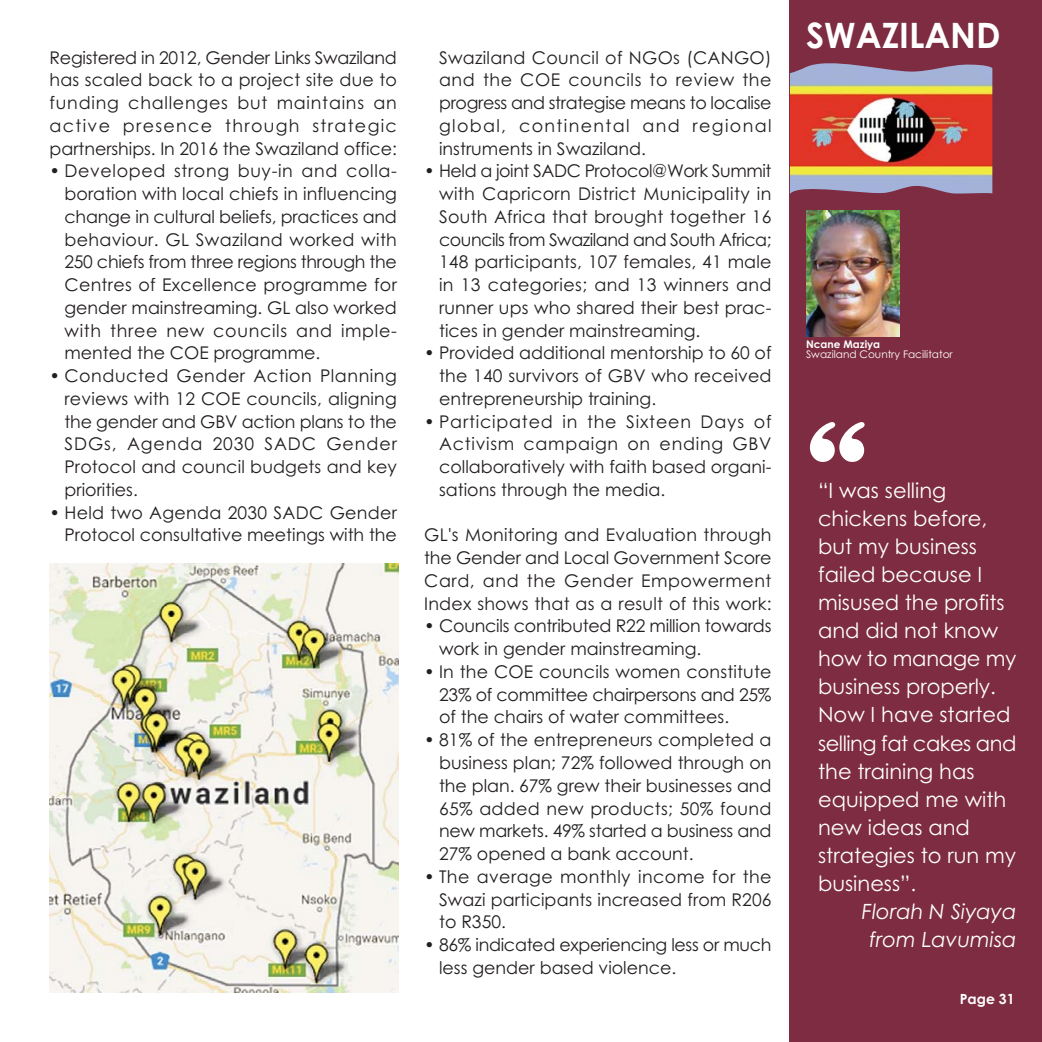
<style>
.page{position:relative;width:1042px;height:1042px;background:#fff}
.page>*{position:absolute;margin:0;border:0;box-sizing:border-box;transform-origin:0 0}
.t1{font:126px "Stencil";color:#fff}
.t2{font:700 35px "Century Gothic";color:#fff}
.t3{font:21px/28.2px "Century Gothic";color:#fff}
.t4{font:italic 21px/28.2px "Century Gothic";color:#fff;text-align:center}
.t5{font:17.5px/22.8px "Century Gothic";color:#231f20;text-align:justify}
.t6{font:700 14px "Century Gothic";color:#fff}
.t7{font:10.5px "Century Gothic";color:#fff}
.t8{font:700 10.5px "Century Gothic";color:#fff}
</style>
<div class="page">
<div style="left:790px;top:0;width:252px;height:1042px;background:#7d2c41"></div>
<img style="left:790px;top:63px;width:202px;height:131px">
<img style="left:806px;top:210px;width:94px;height:126px">
<img style="left:50px;top:563px;width:348px;height:429px">
<p class="t5" style="left:50px;top:48px;width:349px">Registered in 2012, Gender Links Swaziland has scaled back to a project site due to funding challenges but maintains an active presence through strategic partnerships. In 2016 the Swaziland office:</p>
<p class="t5" style="left:64px;top:161px;width:334px;text-indent:-15px">• Developed strong buy-in and colla&shy;boration with local chiefs in influencing change in cultural beliefs, practices and behaviour. GL Swaziland worked with 250 chiefs from three regions through the Centres of Excellence programme for gender mainstreaming. GL also worked with three new councils and imple&shy;mented the COE programme.</p>
<p class="t5" style="left:64px;top:366px;width:334px;text-indent:-15px">• Conducted Gender Action Planning reviews with 12 COE councils, aligning the gender and GBV action plans to the SDGs, Agenda 2030 SADC Gender Protocol and council budgets and key priorities.</p>
<p class="t5" style="left:50px;top:503px;width:349px;text-align:right">• Held two Agenda 2030 SADC Gender<br>Protocol consultative meetings with the</p>
<p class="t5" style="left:439px;top:48px;width:334px">Swaziland Council of NGOs (CANGO) and the COE councils to review the progress and strategise means to localise global, continental and regional instruments in Swaziland.</p>
<p class="t5" style="left:439px;top:161px;width:334px;text-indent:-15px">• Held a joint SADC Protocol@Work Summit with Capricorn District Municipality in South Africa that brought together 16 councils from Swaziland and South Africa; 148 participants, 107 females, 41 male in 13 categories; and 13 winners and runner ups who shared their best prac&shy;tices in gender mainstreaming.</p>
<p class="t5" style="left:439px;top:343px;width:334px;text-indent:-15px">• Provided additional mentorship to 60 of the 140 survivors of GBV who received entrepreneurship training.</p>
<p class="t5" style="left:439px;top:412px;width:334px;text-indent:-15px">• Participated in the Sixteen Days of Activism campaign on ending GBV collaboratively with faith based organi&shy;sations through the media.</p>
<p class="t5" style="left:424px;top:525px;width:349px">GL's Monitoring and Evaluation through the Gender and Local Government Score Card, and the Gender Empowerment Index shows that as a result of this work:</p>
<p class="t5" style="left:439px;top:616px;width:334px;text-indent:-15px">• Councils contributed R22 million towards work in gender mainstreaming.</p>
<p class="t5" style="left:439px;top:662px;width:334px;text-indent:-15px">• In the COE councils women constitute 23% of committee chairpersons and 25% of the chairs of water committees.</p>
<p class="t5" style="left:439px;top:730px;width:334px;text-indent:-15px">• 81% of the entrepreneurs completed a business plan; 72% followed through on the plan. 67% grew their businesses and 65% added new products; 50% found new markets. 49% started a business and 27% opened a bank account.</p>
<p class="t5" style="left:439px;top:867px;width:334px;text-indent:-15px">• The average monthly income for the Swazi participants increased from R206 to R350.</p>
<p class="t5" style="left:439px;top:935px;width:334px;text-indent:-15px">• 86% indicated experiencing less or much less gender based violence.</p>
<h2 class="t2" style="left:806px;top:23px;width:196px">SWAZILAND</h2>
<p class="t8" style="left:806px;top:340px;width:76px">Ncane Maziya</p>
<p class="t7" style="left:806px;top:350px;width:148px">Swaziland Country Facilitator</p>
<h1 class="t1" style="left:801px;top:390px;width:73px">“</h1>
<p class="t3" style="left:818px;top:478px;width:200px">“I was selling chickens before, but my business failed because I misused the profits and did not know how to manage my business properly.<br>Now I have started selling fat cakes and the training has equipped me with new ideas and strategies to run my business”.</p>
<p class="t4" style="left:862px;top:899px;width:156px">Florah N Siyaya from Lavumisa</p>
<p class="t6" style="left:959px;top:993px;width:56px">Page 31</p>
</div>
